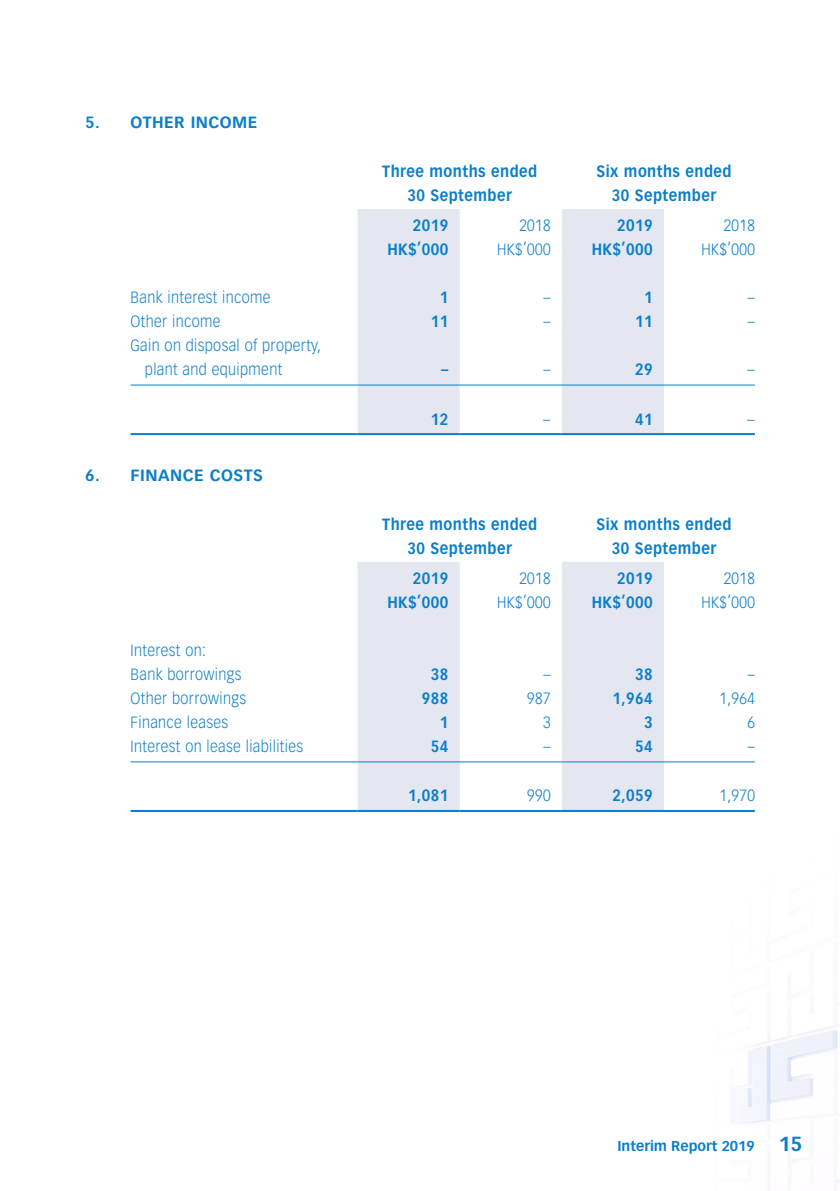
<style>
.page{position:relative;width:840px;height:1191px;background:#fff}
.page>*{position:absolute;margin:0;border:0;box-sizing:border-box;transform-origin:0 0}
.t1{font:300 16px/24px "Vectora LT Std";letter-spacing:.025em;color:#0a7eca;scale:.9 1}
.t2{font:700 16px/24px "Vectora LT Std";letter-spacing:.03em;color:#0a7eca;text-align:center;scale:.9 1}
.t3{font:700 16px "Vectora LT Std";letter-spacing:.03em;color:#0a7eca}
.t4{font:700 14px "Vectora LT Std";color:#0a7eca}
.s1{font-size:20px}
</style>
<div class="page">
<img style="left:130px;top:209px;width:708px;height:980px">
<svg style="left:357px;top:209px;width:306px;height:224px;fill:#e4e7f0"></svg>
<hr style="left:130px;top:384px;width:227px;height:1px;background:#0a7eca">
<hr style="left:357px;top:384px;width:102px;height:1px;background:#0a7eca">
<hr style="left:459px;top:384px;width:102px;height:1px;background:#0a7eca">
<hr style="left:561px;top:384px;width:102px;height:1px;background:#0a7eca">
<hr style="left:663px;top:384px;width:91px;height:1px;background:#0a7eca">
<hr style="left:130px;top:433px;width:227px;height:2px;background:#0a7eca">
<hr style="left:357px;top:433px;width:102px;height:2px;background:#0a7eca">
<hr style="left:459px;top:433px;width:102px;height:2px;background:#0a7eca">
<hr style="left:561px;top:433px;width:102px;height:2px;background:#0a7eca">
<hr style="left:663px;top:433px;width:91px;height:2px;background:#0a7eca">
<svg style="left:357px;top:562px;width:306px;height:248px;fill:#e4e7f0"></svg>
<hr style="left:130px;top:761px;width:227px;height:1px;background:#0a7eca">
<hr style="left:357px;top:761px;width:102px;height:1px;background:#0a7eca">
<hr style="left:459px;top:761px;width:102px;height:1px;background:#0a7eca">
<hr style="left:561px;top:761px;width:102px;height:1px;background:#0a7eca">
<hr style="left:663px;top:761px;width:91px;height:1px;background:#0a7eca">
<hr style="left:130px;top:810px;width:227px;height:2px;background:#0a7eca">
<hr style="left:357px;top:810px;width:102px;height:2px;background:#0a7eca">
<hr style="left:459px;top:810px;width:102px;height:2px;background:#0a7eca">
<hr style="left:561px;top:810px;width:102px;height:2px;background:#0a7eca">
<hr style="left:663px;top:810px;width:91px;height:2px;background:#0a7eca">
<p class="t3" style="left:85px;top:112px;width:174px">5. OTHER INCOME</p>
<p class="t2" style="left:382px;top:159px;width:174px">Three months ended<br>30 September</p>
<p class="t2" style="left:596px;top:159px;width:152px">Six months ended<br>30 September</p>
<p class="t2" style="left:413px;top:213px;width:41px">2019</p>
<p class="t1" style="left:519px;top:213px;width:36px">2018</p>
<p class="t2" style="left:617px;top:213px;width:41px">2019</p>
<p class="t1" style="left:723px;top:213px;width:36px">2018</p>
<p class="t2" style="left:387px;top:237px;width:69px">HK$’000</p>
<p class="t1" style="left:497px;top:237px;width:61px">HK$’000</p>
<p class="t2" style="left:591px;top:237px;width:69px">HK$’000</p>
<p class="t1" style="left:701px;top:237px;width:61px">HK$’000</p>
<p class="t1" style="left:130px;top:285px;width:157px">Bank interest income</p>
<p class="t2" style="left:439px;top:285px;width:11px">1</p>
<p class="t1" style="left:543px;top:285px;width:9px">–</p>
<p class="t2" style="left:643px;top:285px;width:11px">1</p>
<p class="t1" style="left:747px;top:285px;width:9px">–</p>
<p class="t1" style="left:130px;top:309px;width:101px">Other income</p>
<p class="t2" style="left:430px;top:309px;width:21px">11</p>
<p class="t1" style="left:543px;top:309px;width:9px">–</p>
<p class="t2" style="left:635px;top:309px;width:21px">11</p>
<p class="t1" style="left:747px;top:309px;width:9px">–</p>
<p class="t1" style="left:145px;top:333px;width:197px;text-indent:-14px">Gain on disposal of property, plant and equipment</p>
<p class="t2" style="left:441px;top:357px;width:9px">–</p>
<p class="t1" style="left:543px;top:357px;width:9px">–</p>
<p class="t2" style="left:634px;top:357px;width:21px">29</p>
<p class="t1" style="left:747px;top:357px;width:9px">–</p>
<p class="t2" style="left:430px;top:407px;width:21px">12</p>
<p class="t1" style="left:543px;top:407px;width:9px">–</p>
<p class="t2" style="left:634px;top:407px;width:21px">41</p>
<p class="t1" style="left:747px;top:407px;width:9px">–</p>
<p class="t3" style="left:85px;top:465px;width:179px">6. FINANCE COSTS</p>
<p class="t1" style="left:130px;top:638px;width:125px">Interest on:<br>Bank borrowings</p>
<p class="t2" style="left:382px;top:512px;width:174px">Three months ended<br>30 September</p>
<p class="t2" style="left:596px;top:512px;width:152px">Six months ended<br>30 September</p>
<p class="t2" style="left:413px;top:566px;width:41px">2019</p>
<p class="t1" style="left:519px;top:566px;width:36px">2018</p>
<p class="t2" style="left:617px;top:566px;width:41px">2019</p>
<p class="t1" style="left:723px;top:566px;width:36px">2018</p>
<p class="t2" style="left:387px;top:590px;width:69px">HK$’000</p>
<p class="t1" style="left:497px;top:590px;width:61px">HK$’000</p>
<p class="t2" style="left:591px;top:590px;width:69px">HK$’000</p>
<p class="t1" style="left:701px;top:590px;width:61px">HK$’000</p>
<p class="t2" style="left:430px;top:662px;width:21px">38</p>
<p class="t1" style="left:543px;top:662px;width:9px">–</p>
<p class="t2" style="left:635px;top:662px;width:21px">38</p>
<p class="t1" style="left:747px;top:662px;width:9px">–</p>
<p class="t1" style="left:130px;top:686px;width:130px">Other borrowings</p>
<p class="t2" style="left:421px;top:686px;width:31px">988</p>
<p class="t1" style="left:527px;top:686px;width:27px">987</p>
<p class="t2" style="left:612px;top:686px;width:46px">1,964</p>
<p class="t1" style="left:719px;top:686px;width:41px">1,964</p>
<p class="t1" style="left:130px;top:710px;width:110px">Finance leases</p>
<p class="t2" style="left:439px;top:710px;width:11px">1</p>
<p class="t1" style="left:542px;top:710px;width:10px">3</p>
<p class="t2" style="left:643px;top:710px;width:11px">3</p>
<p class="t1" style="left:747px;top:710px;width:10px">6</p>
<p class="t1" style="left:130px;top:734px;width:193px">Interest on lease liabilities</p>
<p class="t2" style="left:430px;top:734px;width:21px">54</p>
<p class="t1" style="left:543px;top:734px;width:9px">–</p>
<p class="t2" style="left:635px;top:734px;width:21px">54</p>
<p class="t1" style="left:747px;top:734px;width:9px">–</p>
<p class="t2" style="left:408px;top:783px;width:46px">1,081</p>
<p class="t1" style="left:527px;top:784px;width:27px">990</p>
<p class="t2" style="left:612px;top:783px;width:46px">2,059</p>
<p class="t1" style="left:719px;top:784px;width:41px">1,970</p>
<p class="t4" style="left:617px;top:1137px;width:186px">Interim Report 2019 <span class="s1">15</span></p>
</div>
